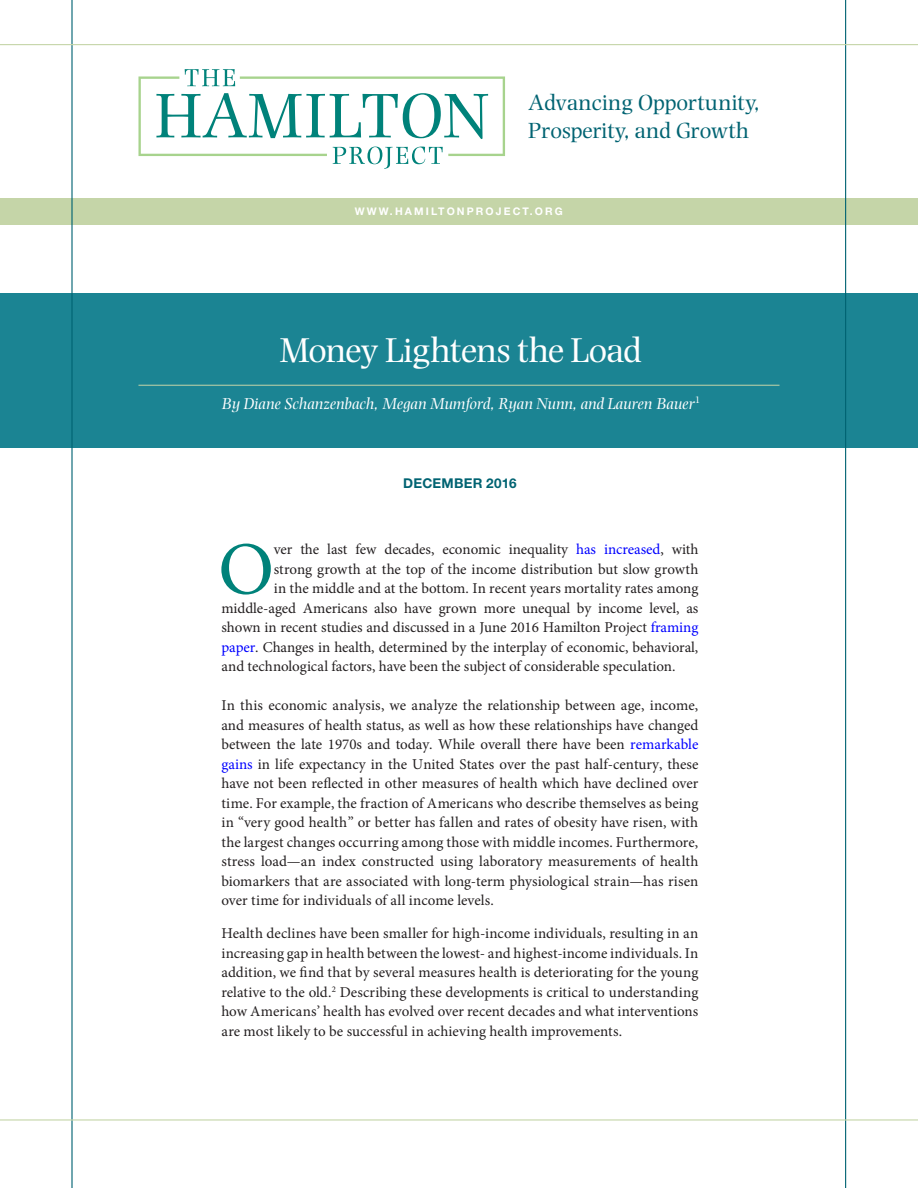
<style>
.page{position:relative;width:918px;height:1188px;background:#fff}
.page>*{position:absolute;margin:0;border:0;box-sizing:border-box;transform-origin:0 0}
.t1{font:75px "Minion Pro";color:#00827a}
.t2{font:36px "Photina MT Std";letter-spacing:-.025em;color:#fff}
.t3{font:22.95px/27.5px "Photina MT Std";color:#006372}
.t4{font:italic 16.5px "Photina MT Std";color:#fff}
.t5{font:15px/19.5px "Minion Pro";letter-spacing:-.005em;color:#231f20;text-align:justify}
.t6{font:700 13.5px "Helvetica Neue LT Std";letter-spacing:.015em;color:#006372}
.t7{font:700 10.5px "Helvetica Neue LT Std";letter-spacing:.2em;color:#fff}
.s1{color:#00f}
</style>
<div class="page">
<div style="left:0;top:198px;width:918px;height:27px;background:#c5d5a8"></div>
<div style="left:0;top:293px;width:918px;height:155px;background:#1b8493"></div>
<hr style="left:845px;top:0;width:1px;height:1188px;background:#006372">
<hr style="left:71px;top:0;width:2px;height:1188px;background:#006372">
<hr style="left:0;top:44px;width:918px;height:1px;background:#c5d5a8">
<hr style="left:0;top:1119px;width:918px;height:2px;background:#c5d5a8">
<svg style="left:138px;top:69px;width:367px;height:100px"></svg>
<hr style="left:138px;top:385px;width:642px;height:1px;background:#c5d5a8">
<h3 class="t3" style="left:528px;top:89px;width:233px">Advancing Opportunity,<br>Prosperity, and Growth</h3>
<p class="t7" style="left:355px;top:205px;width:210px">WWW.HAMILTONPROJECT.ORG</p>
<h2 class="t2" style="left:280px;top:330px;width:364px">Money Lightens the Load</h2>
<p class="t4" style="left:221px;top:394px;width:481px">By Diane Schanzenbach, Megan Mumford, Ryan Nunn, and Lauren Bauer<sup>1</sup></p>
<p class="t6" style="left:403px;top:475px;width:115px">DECEMBER 2016</p>
<h1 class="t1" style="left:218px;top:519px;width:58px">O</h1>
<p class="t5" style="left:274px;top:540px;width:426px">ver the last few decades, economic inequality <span class="s1">has increased</span>, with</p>
<p class="t5" style="left:274px;top:559px;width:426px">strong growth at the top of the income distribution but slow growth</p>
<p class="t5" style="left:274px;top:579px;width:426px">in the middle and at the bottom. In recent years mortality rates among</p>
<p class="t5" style="left:221px;top:598px;width:479px">middle-aged Americans also have grown more unequal by income level, as</p>
<p class="t5" style="left:221px;top:618px;width:479px">shown in recent studies and discussed in a June 2016 Hamilton Project <span class="s1">framing</span></p>
<p class="t5" style="left:221px;top:637px;width:479px"><span class="s1">paper</span>. Changes in health, determined by the interplay of economic, behavioral,</p>
<p class="t5" style="left:221px;top:657px;width:456px">and technological factors, have been the subject of considerable speculation.</p>
<p class="t5" style="left:221px;top:696px;width:479px">In this economic analysis, we analyze the relationship between age, income, and measures of health status, as well as how these relationships have changed between the late 1970s and today. While overall there have been <span class="s1">remarkable gains</span> in life expectancy in the United States over the past half-century, these have not been reflected in other measures of health which have declined over time. For example, the fraction of Americans who describe themselves as being in “very good health” or better has fallen and rates of obesity have risen, with the largest changes occurring among those with middle incomes. Furthermore, stress load—an index constructed using laboratory measurements of health biomarkers that are associated with long-term physiological strain—has risen over time for individuals of all income levels.</p>
<p class="t5" style="left:221px;top:924px;width:479px">Health declines have been smaller for high-income individuals, resulting in an increasing gap in health between the lowest- and highest-income individuals. In addition, we find that by several measures health is deteriorating for the young relative to the old.<sup>2</sup> Describing these developments is critical to understanding how Americans’ health has evolved over recent decades and what interventions are most likely to be successful in achieving health improvements.</p>
</div>
